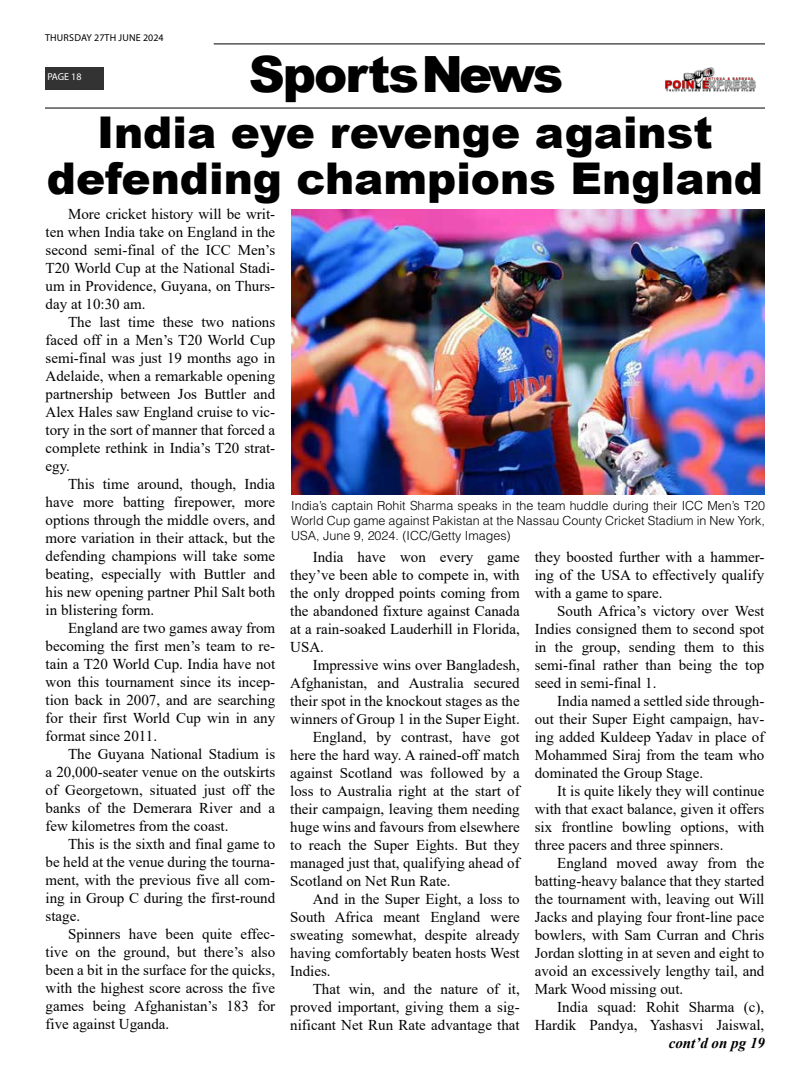
<style>
.page{position:relative;width:810px;height:1080px;background:#fff}
.page>*{position:absolute;margin:0;border:0;box-sizing:border-box;transform-origin:0 0}
.t1{font:900 50px "Arial";letter-spacing:-.04em;color:#000}
.t2{font:900 43.75px/46.2px "Arial";color:#000;text-align:center}
.t3{font:15px/18px "Times New Roman";color:#000;text-align:justify}
.t4{font:italic 700 15px "Times New Roman";color:#000}
.t5{font:300 12.5px/15px "Helvetica LT Std";color:#000;text-align:justify}
.t6{font:10px "Myriad Pro";letter-spacing:.02em;color:#000}
.t7{font:10px "Myriad Pro";letter-spacing:-.005em;color:#fff}
</style>
<div class="page">
<hr style="left:214px;top:43px;width:551px;height:2px;background:#333">
<div style="left:45px;top:67px;width:58px;height:22px;background:#333"></div>
<img style="left:665px;top:67px;width:91px;height:25px">
<hr style="left:45px;top:107px;width:720px;height:2px;background:#333">
<img style="left:291px;top:210px;width:474px;height:285px">
<p class="t6" style="left:45px;top:31px;width:120px">THURSDAY 27TH JUNE 2024</p>
<p class="t7" style="left:47px;top:71px;width:36px">PAGE 18</p>
<h1 class="t1" style="left:249px;top:38px;width:316px">SportsNews</h1>
<h2 class="t2" style="left:47px;top:107px;width:718px">India eye revenge against defending champions England</h2>
<p class="t3" style="left:46px;top:205px;width:231px;text-indent:22px">More cricket history will be writ&shy;ten when India take on England in the second semi-final of the ICC Men’s T20 World Cup at the National Stadi&shy;um in Providence, Guyana, on Thurs&shy;day at 10:30 am.</p>
<p class="t3" style="left:46px;top:313px;width:231px;text-indent:22px">The last time these two nations faced off in a Men’s T20 World Cup semi-final was just 19 months ago in Adelaide, when a remarkable opening partnership between Jos Buttler and Alex Hales saw England cruise to vic&shy;tory in the sort of manner that forced a complete rethink in India’s T20 strat&shy;egy.</p>
<p class="t3" style="left:46px;top:475px;width:231px;text-indent:22px">This time around, though, India have more batting firepower, more options through the middle overs, and more variation in their attack, but the defending champions will take some beating, especially with Buttler and his new opening partner Phil Salt both in blistering form.</p>
<p class="t3" style="left:46px;top:619px;width:231px;text-indent:22px">England are two games away from becoming the first men’s team to re&shy;tain a T20 World Cup. India have not won this tournament since its incep&shy;tion back in 2007, and are searching for their first World Cup win in any format since 2011.</p>
<p class="t3" style="left:46px;top:745px;width:231px;text-indent:22px">The Guyana National Stadium is a 20,000-seater venue on the outskirts of Georgetown, situated just off the banks of the Demerara River and a few kilometres from the coast.</p>
<p class="t3" style="left:46px;top:835px;width:231px;text-indent:22px">This is the sixth and final game to be held at the venue during the tourna&shy;ment, with the previous five all com&shy;ing in Group C during the first-round stage.</p>
<p class="t3" style="left:46px;top:925px;width:231px;text-indent:22px">Spinners have been quite effec&shy;tive on the ground, but there’s also been a bit in the surface for the quicks, with the highest score across the five games being Afghanistan’s 183 for five against Uganda.</p>
<p class="t5" style="left:291px;top:498px;width:475px">India’s captain Rohit Sharma speaks in the team huddle during their ICC Men’s T20<br>World Cup game against Pakistan at the Nassau County Cricket Stadium in New York, USA, June 9, 2024. (ICC/Getty Images)</p>
<p class="t3" style="left:290px;top:547px;width:231px;text-indent:22px">India have won every game they’ve been able to compete in, with the only dropped points coming from the abandoned fixture against Canada at a rain-soaked Lauderhill in Florida, USA.</p>
<p class="t3" style="left:313px;top:655px;width:209px">Impressive wins over Bangladesh,</p>
<p class="t3" style="left:290px;top:673px;width:231px">Afghanistan, and Australia secured</p>
<p class="t3" style="left:290px;top:691px;width:231px">their spot in the knockout stages as the</p>
<p class="t3" style="left:290px;top:709px;width:231px">winners of Group 1 in the Super Eight.</p>
<p class="t3" style="left:313px;top:727px;width:209px">England, by contrast, have got</p>
<p class="t3" style="left:290px;top:745px;width:231px">here the hard way. A rained-off match</p>
<p class="t3" style="left:290px;top:763px;width:231px">against Scotland was followed by a</p>
<p class="t3" style="left:290px;top:781px;width:231px">loss to Australia right at the start of</p>
<p class="t3" style="left:290px;top:799px;width:231px">their campaign, leaving them needing</p>
<p class="t3" style="left:290px;top:817px;width:231px">huge wins and favours from elsewhere</p>
<p class="t3" style="left:290px;top:835px;width:231px">to reach the Super Eights. But they</p>
<p class="t3" style="left:290px;top:853px;width:231px">managed just that, qualifying ahead of</p>
<p class="t3" style="left:290px;top:871px;width:162px">Scotland on Net Run Rate.</p>
<p class="t3" style="left:313px;top:889px;width:209px">And in the Super Eight, a loss to</p>
<p class="t3" style="left:290px;top:907px;width:231px">South Africa meant England were</p>
<p class="t3" style="left:290px;top:925px;width:231px">sweating somewhat, despite already</p>
<p class="t3" style="left:290px;top:943px;width:231px">having comfortably beaten hosts West</p>
<p class="t3" style="left:290px;top:961px;width:42px">Indies.</p>
<p class="t3" style="left:313px;top:979px;width:209px">That win, and the nature of it,</p>
<p class="t3" style="left:290px;top:997px;width:231px">proved important, giving them a sig-</p>
<p class="t3" style="left:290px;top:1015px;width:231px">nificant Net Run Rate advantage that</p>
<p class="t3" style="left:535px;top:547px;width:231px">they boosted further with a hammer&shy;ing of the USA to effectively qualify with a game to spare.</p>
<p class="t3" style="left:535px;top:601px;width:231px;text-indent:22px">South Africa’s victory over West Indies consigned them to second spot in the group, sending them to this semi-final rather than being the top seed in semi-final 1.</p>
<p class="t3" style="left:535px;top:691px;width:231px;text-indent:22px">India named a settled side through&shy;out their Super Eight campaign, hav&shy;ing added Kuldeep Yadav in place of Mohammed Siraj from the team who dominated the Group Stage.</p>
<p class="t3" style="left:535px;top:781px;width:231px;text-indent:22px">It is quite likely they will continue with that exact balance, given it offers six frontline bowling options, with three pacers and three spinners.</p>
<p class="t3" style="left:535px;top:853px;width:231px;text-indent:22px">England moved away from the batting-heavy balance that they started the tournament with, leaving out Will Jacks and playing four front-line pace bowlers, with Sam Curran and Chris Jordan slotting in at seven and eight to avoid an excessively lengthy tail, and Mark Wood missing out.</p>
<p class="t3" style="left:535px;top:997px;width:231px;text-align:right">India squad: Rohit Sharma (c),<br>Hardik Pandya, Yashasvi Jaiswal,</p>
<p class="t4" style="left:669px;top:1032px;width:98px">cont’d on pg 19</p>
</div>
